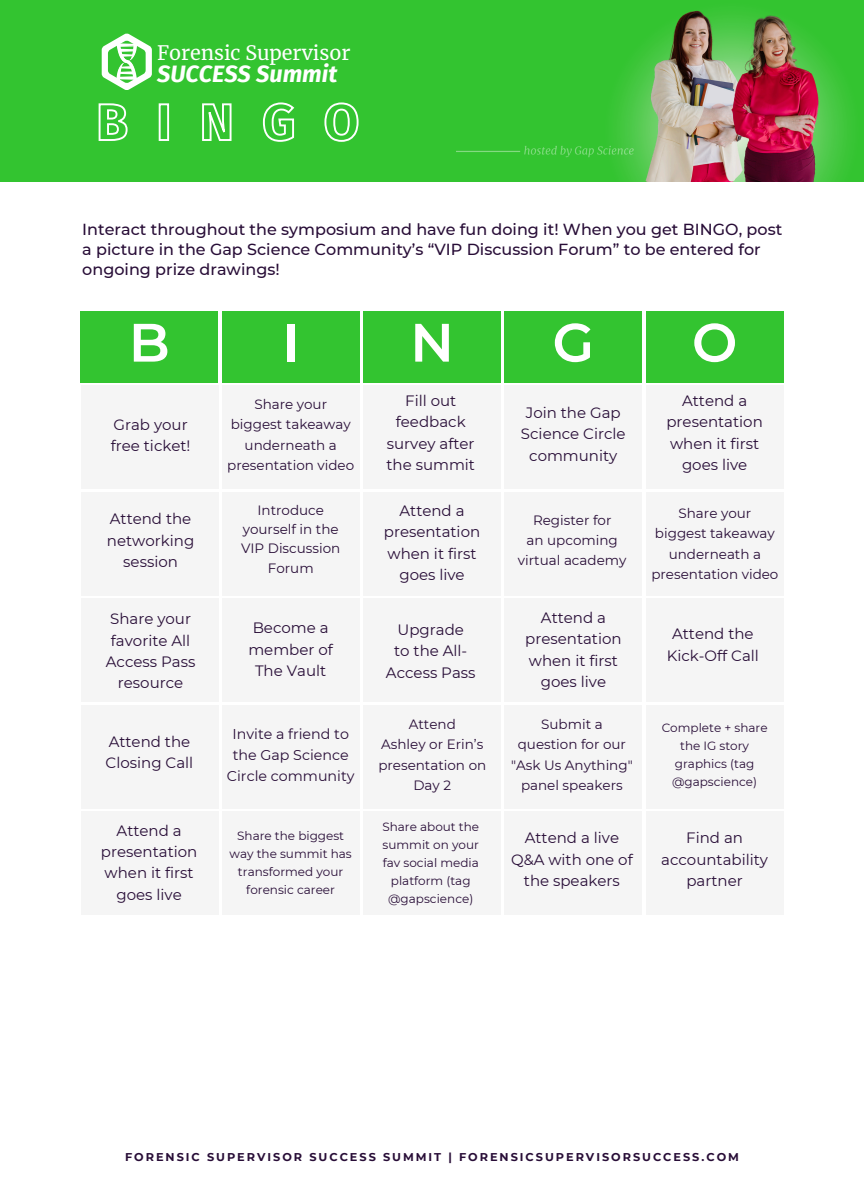
<style>
.page{position:relative;width:864px;height:1188px;background:#fff}
.page>*{position:absolute;margin:0;border:0;box-sizing:border-box;transform-origin:0 0}
.t1{font:600 54px "Montserrat";color:#fff}
.t2{font:italic 700 23.55px "Fira Sans";color:#fff}
.t3{font:19.65px "Merriweather";color:#fff}
.t4{font:500 16.05px/20.2px "Montserrat";color:#280d37}
.t5{font:15px/21.3px "Montserrat";color:#280d37;text-align:center}
.t6{font:14.25px/21.3px "Montserrat";color:#280d37;text-align:center}
.t7{font:13.5px/20.2px "Montserrat";color:#280d37;text-align:center}
.t8{font:12px/18px "Montserrat";color:#280d37;text-align:center}
.t9{font:700 11.25px "Montserrat";letter-spacing:.175em;color:#280d37}
</style>
<div class="page">
<div style="left:0;top:0;width:864px;height:182px;background:#33c430"></div>
<div style="left:81px;top:386px;width:137px;height:103px;background:#f5f5f5"></div>
<div style="left:363px;top:386px;width:138px;height:103px;background:#f5f5f5"></div>
<div style="left:222px;top:386px;width:137px;height:103px;background:#f5f5f5"></div>
<div style="left:505px;top:386px;width:137px;height:103px;background:#f5f5f5"></div>
<div style="left:646px;top:386px;width:137px;height:103px;background:#f5f5f5"></div>
<div style="left:81px;top:492px;width:137px;height:103px;background:#f5f5f5"></div>
<div style="left:363px;top:492px;width:138px;height:103px;background:#f5f5f5"></div>
<div style="left:222px;top:492px;width:137px;height:103px;background:#f5f5f5"></div>
<div style="left:505px;top:492px;width:137px;height:103px;background:#f5f5f5"></div>
<div style="left:646px;top:492px;width:137px;height:103px;background:#f5f5f5"></div>
<div style="left:81px;top:599px;width:137px;height:103px;background:#f5f5f5"></div>
<div style="left:363px;top:599px;width:138px;height:103px;background:#f5f5f5"></div>
<div style="left:222px;top:599px;width:137px;height:103px;background:#f5f5f5"></div>
<div style="left:505px;top:599px;width:137px;height:103px;background:#f5f5f5"></div>
<div style="left:646px;top:599px;width:137px;height:103px;background:#f5f5f5"></div>
<div style="left:81px;top:705px;width:137px;height:103px;background:#f5f5f5"></div>
<div style="left:363px;top:705px;width:138px;height:103px;background:#f5f5f5"></div>
<div style="left:222px;top:705px;width:137px;height:103px;background:#f5f5f5"></div>
<div style="left:505px;top:705px;width:137px;height:103px;background:#f5f5f5"></div>
<div style="left:646px;top:705px;width:137px;height:103px;background:#f5f5f5"></div>
<div style="left:81px;top:811px;width:137px;height:104px;background:#f5f5f5"></div>
<div style="left:363px;top:811px;width:138px;height:104px;background:#f5f5f5"></div>
<div style="left:222px;top:811px;width:137px;height:104px;background:#f5f5f5"></div>
<div style="left:505px;top:811px;width:137px;height:104px;background:#f5f5f5"></div>
<div style="left:646px;top:811px;width:137px;height:104px;background:#f5f5f5"></div>
<div style="left:81px;top:311px;width:137px;height:72px;background:#33c430"></div>
<div style="left:222px;top:311px;width:137px;height:72px;background:#33c430"></div>
<div style="left:363px;top:311px;width:138px;height:72px;background:#33c430"></div>
<div style="left:505px;top:311px;width:137px;height:72px;background:#33c430"></div>
<div style="left:646px;top:311px;width:137px;height:72px;background:#33c430"></div>
<svg style="left:98px;top:102px;width:261px;height:40px"></svg>
<img style="left:617px;top:58px;width:230px;height:123px">
<img style="left:643px;top:10px;width:86px;height:171px">
<img style="left:729px;top:15px;width:96px;height:167px">
<img style="left:456px;top:143px;width:187px;height:16px">
<svg style="left:102px;top:33px;width:50px;height:57px"></svg>
<h6 class="t3" style="left:157px;top:40px;width:195px">Forensic Supervisor</h6>
<p class="t2" style="left:157px;top:60px;width:182px">SUCCESS Summit</p>
<p class="t4" style="left:82px;top:219px;width:702px">Interact throughout the symposium and have fun doing it! When you get BINGO, post a picture in the Gap Science Community’s “VIP Discussion Forum” to be entered for ongoing prize drawings!</p>
<p class="t1" style="left:129px;top:309px;width:43px">B</p>
<h3 class="t1" style="left:282px;top:309px;width:19px">I</h3>
<h2 class="t1" style="left:410px;top:309px;width:45px">N</h2>
<h1 class="t1" style="left:552px;top:309px;width:43px">G</h1>
<p class="t1" style="left:692px;top:309px;width:47px">O</p>
<p class="t5" style="left:111px;top:414px;width:81px;text-align:left">Grab your free ticket!</p>
<p class="t5" style="left:107px;top:508px;width:89px">Attend the networking session</p>
<p class="t5" style="left:106px;top:608px;width:91px">Share your favorite All<br>Access Pass resource</p>
<p class="t5" style="left:106px;top:730px;width:89px;text-align:left">Attend the<br>Closing Call</p>
<p class="t5" style="left:101px;top:820px;width:98px">Attend a presentation when it first goes live</p>
<h6 class="t7" style="left:227px;top:394px;width:129px">Share your biggest takeaway underneath a presentation video</h6>
<h6 class="t7" style="left:241px;top:500px;width:101px;line-height:19.2px">Introduce yourself in the<br>VIP Discussion<br>Forum</h6>
<h6 class="t5" style="left:248px;top:617px;width:86px">Become a member of<br>The Vault</h6>
<h5 class="t6" style="left:227px;top:723px;width:129px">Invite a friend to the Gap Science<br>Circle community</h5>
<h5 class="t8" style="left:229px;top:826px;width:124px">Share the biggest way the summit has transformed your forensic career</h5>
<p class="t5" style="left:386px;top:390px;width:90px">Fill out feedback survey after the summit</p>
<p class="t5" style="left:384px;top:500px;width:98px">Attend a presentation when it first goes live</p>
<h5 class="t5" style="left:386px;top:619px;width:91px">Upgrade<br>to the All-<br>Access Pass</h5>
<p class="t7" style="left:378px;top:714px;width:109px">Attend<br>Ashley or Erin’s presentation on<br>Day 2</p>
<p class="t8" style="left:382px;top:817px;width:98px">Share about the summit on your fav social media platform (tag @gapscience)</p>
<p class="t5" style="left:521px;top:402px;width:106px">Join the Gap<br>Science Circle community</p>
<h6 class="t7" style="left:518px;top:510px;width:110px">Register for<br>an upcoming virtual academy</h6>
<p class="t5" style="left:525px;top:607px;width:98px">Attend a presentation when it first goes live</p>
<p class="t7" style="left:511px;top:714px;width:123px">Submit a question for our "Ask Us Anything" panel speakers</p>
<h5 class="t5" style="left:511px;top:827px;width:123px">Attend a live<br>Q&amp;A with one of the speakers</h5>
<p class="t5" style="left:666px;top:390px;width:98px">Attend a presentation when it first goes live</p>
<h6 class="t7" style="left:651px;top:503px;width:129px">Share your biggest takeaway underneath a presentation video</h6>
<h6 class="t5" style="left:667px;top:623px;width:94px">Attend the<br>Kick-Off Call</h6>
<p class="t8" style="left:662px;top:719px;width:107px">Complete + share the IG story graphics (tag @gapscience)</p>
<p class="t5" style="left:661px;top:827px;width:108px">Find an accountability partner</p>
<p class="t9" style="left:125px;top:1150px;width:615px">FORENSIC SUPERVISOR SUCCESS SUMMIT | FORENSICSUPERVISORSUCCESS.COM</p>
</div>
